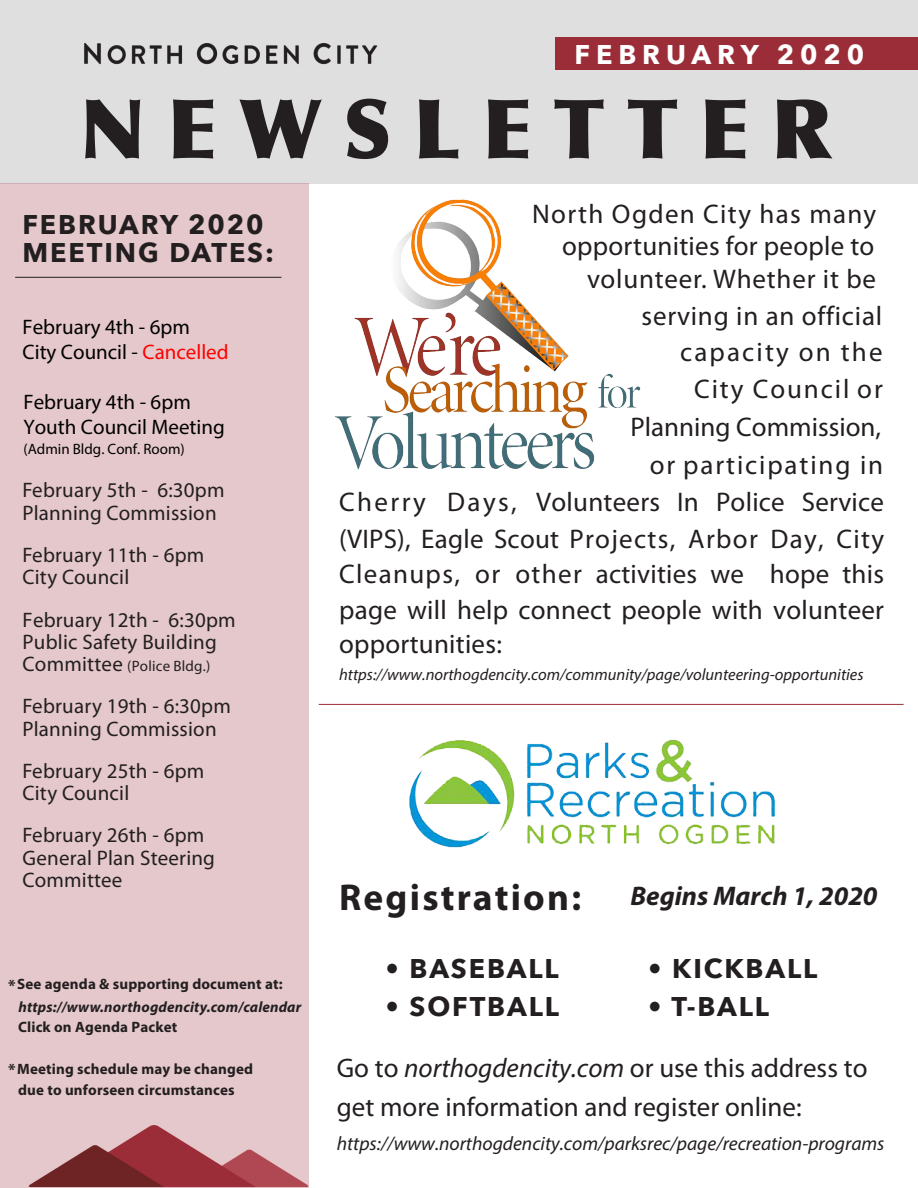
<style>
.page{position:relative;width:918px;height:1188px;background:#fff}
.page>*{position:absolute;margin:0;border:0;box-sizing:border-box;transform-origin:0 0}
.t1{font:900 82.5px "Optima";letter-spacing:.26em;color:#231f20}
.t2{font:700 37.5px "Myriad Pro";letter-spacing:.06em;color:#231f20}
.t3{font:27px/35.5px "Myriad Pro";letter-spacing:.01em;color:#231f20;text-align:justify}
.t4{font:27px/32.4px "Myriad Pro";letter-spacing:.03em;color:#231f20;text-align:right}
.t5{font:700 27px "Avenir Next";letter-spacing:.07em;color:#231f20}
.t6{font:27px "Myriad Pro";letter-spacing:.07em;color:#231f20}
.t7{font:italic 700 27px "Myriad Pro";color:#231f20}
.t8{font:27px "Myriad Pro";letter-spacing:.08em;color:#231f20}
.t9{font:700 27px "Avenir Next";letter-spacing:.22em;color:#fff}
.t10{font:21px/22px "Myriad Pro";letter-spacing:.01em;color:#231f20}
.t11{font:21px/25.2px "Myriad Pro";color:#000}
.t12{font:italic 19.5px "Myriad Pro";color:#231f20}
.t13{font:italic 16.5px "Myriad Pro";color:#231f20}
.t14{font:700 15px "Myriad Pro";letter-spacing:.01em;color:#231f20}
.t15{font:italic 700 15px "Myriad Pro";letter-spacing:.01em;color:#231f20}
.t16{font:15px "Myriad Pro";letter-spacing:.015em;color:#231f20}
.t17{font:15px "Myriad Pro";color:#000}
.s1{color:#f00}
.s2{font-size:21px}
.s3{font-size:16.5px}
.s4{font-style:italic}
</style>
<div class="page">
<div style="left:0;top:0;width:918px;height:184px;background:#dfdfdf"></div>
<div style="left:0;top:184px;width:309px;height:1004px;background:#e5c8cb"></div>
<img style="left:28px;top:1125px;width:281px;height:63px">
<img style="left:84px;top:43px;width:294px;height:22px">
<div style="left:555px;top:38px;width:363px;height:32px;background:#9b2d38"></div>
<hr style="left:15px;top:277px;width:266px;height:1px;background:#231f20">
<img style="left:334px;top:199px;width:307px;height:271px">
<hr style="left:319px;top:704px;width:585px;height:1px;background:#9b2d38">
<img style="left:409px;top:739px;width:366px;height:109px">
<p class="t9" style="left:575px;top:31px;width:291px">FEBRUARY 2020</p>
<p class="t1" style="left:80px;top:79px;width:754px">NEWSLETTER</p>
<p class="t5" style="left:23px;top:201px;width:243px">FEBRUARY 2020</p>
<p class="t5" style="left:23px;top:229px;width:253px">MEETING DATES:</p>
<p class="t11" style="left:23px;top:314px;width:208px">February 4th - 6pm<br>City Council - <span class="s1">Cancelled</span></p>
<p class="t11" style="left:23px;top:389px;width:203px">February 4th - 6pm<br>Youth Council Meeting</p>
<p class="t17" style="left:23px;top:440px;width:163px">(Admin Bldg. Conf. Room)</p>
<p class="t10" style="left:23px;top:479px;width:204px">February 5th - 6:30pm</p>
<p class="t10" style="left:23px;top:502px;width:196px">Planning Commission</p>
<p class="t10" style="left:23px;top:544px;width:183px">February 11th - 6pm</p>
<p class="t10" style="left:23px;top:566px;width:108px">City Council</p>
<p class="t10" style="left:23px;top:608px;width:215px">February 12th - 6:30pm<br>Public Safety Building</p>
<p class="t16" style="left:23px;top:657px;width:189px"><span class="s2">Committee</span> (Police Bldg.)</p>
<p class="t10" style="left:23px;top:695px;width:210px">February 19th - 6:30pm</p>
<p class="t10" style="left:23px;top:718px;width:196px">Planning Commission</p>
<p class="t10" style="left:23px;top:760px;width:183px">February 25th - 6pm</p>
<p class="t10" style="left:23px;top:782px;width:108px">City Council</p>
<p class="t10" style="left:23px;top:824px;width:183px">February 26th - 6pm</p>
<p class="t10" style="left:23px;top:847px;width:194px">General Plan Steering</p>
<p class="t10" style="left:23px;top:869px;width:101px">Committee</p>
<p class="t14" style="left:8px;top:974px;width:276px"><span class="s3">*</span>See agenda &amp; supporting document at:</p>
<p class="t15" style="left:18px;top:997px;width:284px">https://www.northogdencity.com/calendar</p>
<p class="t14" style="left:18px;top:1017px;width:161px">Click on Agenda Packet</p>
<p class="t14" style="left:8px;top:1059px;width:247px"><span class="s3">*</span>Meeting schedule may be changed</p>
<p class="t14" style="left:18px;top:1080px;width:218px">due to unforseen circumstances</p>
<p class="t4" style="left:532px;top:197px;width:346px">North Ogden City has many opportunities for people to volunteer. Whether it be</p>
<p class="t4" style="left:642px;top:299px;width:242px">serving in an official</p>
<p class="t8" style="left:680px;top:335px;width:204px">capacity on the</p>
<p class="t6" style="left:694px;top:372px;width:190px">City Council or</p>
<p class="t3" style="left:630px;top:408px;width:252px">Planning Commission,</p>
<p class="t6" style="left:650px;top:449px;width:235px">or participating in</p>
<p class="t3" style="left:339px;top:484px;width:547px">Cherry Days, Volunteers In Police Service (VIPS), Eagle Scout Projects, Arbor Day, City Cleanups, or other activities we hope this page will help connect people with volunteer opportunities:</p>
<p class="t13" style="left:339px;top:665px;width:526px">https://www.northogdencity.com/community/page/volunteering-opportunities</p>
<p class="t2" style="left:339px;top:873px;width:244px">Registration:</p>
<p class="t7" style="left:630px;top:879px;width:249px">Begins March 1, 2020</p>
<p class="t5" style="left:386px;top:946px;width:175px">• BASEBALL</p>
<p class="t5" style="left:386px;top:983px;width:175px">• SOFTBALL</p>
<p class="t5" style="left:648px;top:946px;width:171px">• KICKBALL</p>
<p class="t5" style="left:648px;top:983px;width:122px">• T-BALL</p>
<p class="t3" style="left:337px;top:1047px;width:532px;line-height:39.8px">Go to <span class="s4">northogdencity.com</span> or use this address to get more information and register online:</p>
<p class="t12" style="left:337px;top:1132px;width:549px">https://www.northogdencity.com/parksrec/page/recreation-programs</p>
</div>
